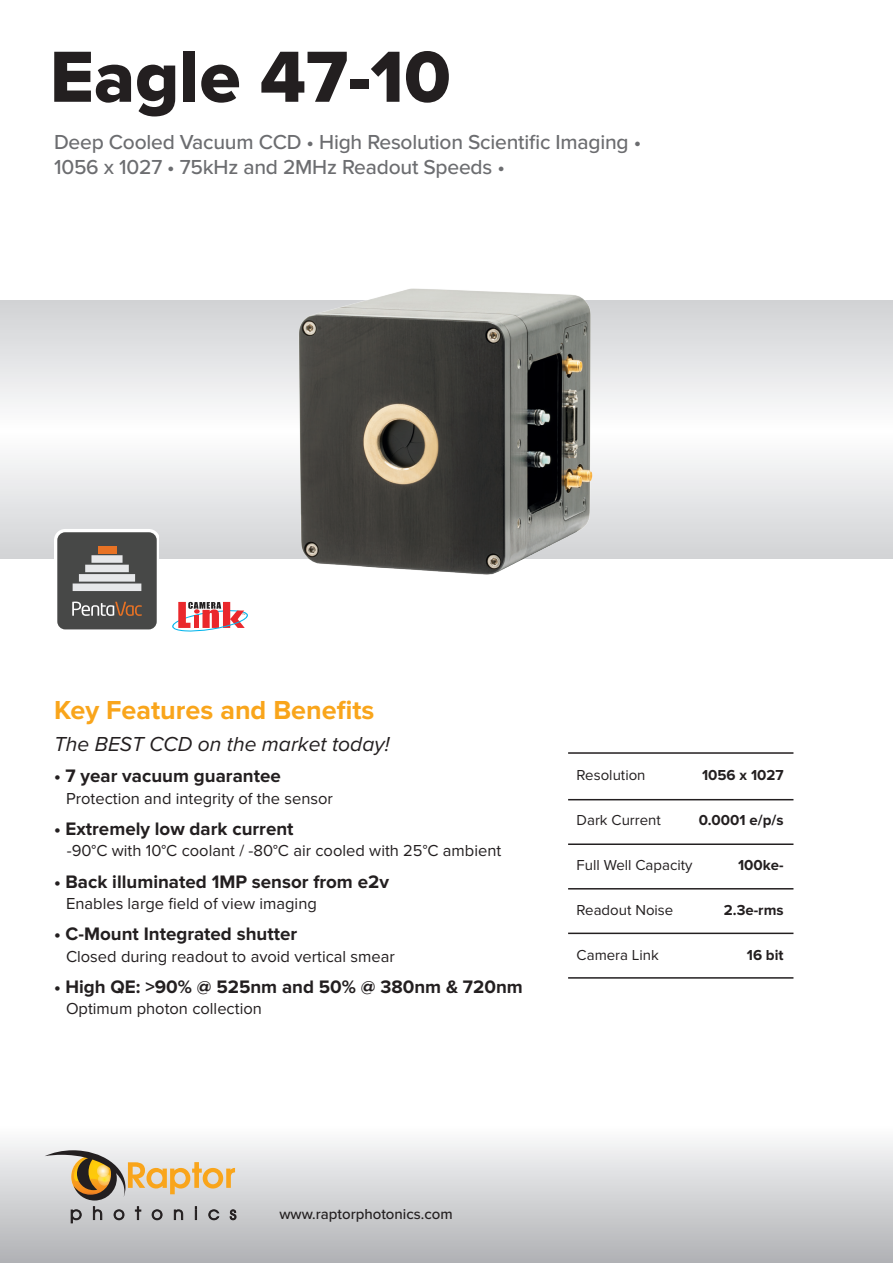
<style>
.page{position:relative;width:893px;height:1263px;background:#fff}
.page>*{position:absolute;margin:0;border:0;box-sizing:border-box;transform-origin:0 0}
.t1{font:75px "Proxima Nova Extrabld";color:#231f20}
.t2{font:700 27px "Proxima Nova";color:#f9a51b}
.t3{font:500 21px "Proxima Nova";letter-spacing:-.01em;color:#6c6d70}
.t4{font:italic 21px "Proxima Nova";color:#231f20}
.t5{font:700 18.75px "Proxima Nova";color:#231f20}
.t6{font:16.5px "Proxima Nova";color:#231f20}
.t7{font:15px "Proxima Nova";color:#231f20}
.t8{font:700 15px "Proxima Nova";color:#231f20}
.t9{font:500 15px "Proxima Nova";color:#231f20}
</style>
<div class="page">
<div style="left:0;top:1125px;width:893px;height:138px;background:linear-gradient(to bottom,#fdfdfe,#b0b1b4)"></div>
<svg style="left:0;top:300px;width:893px;height:258px"></svg>
<svg style="left:71px;top:1206px;width:165px;height:17px;background:#adadaf"></svg>
<svg style="left:45px;top:1150px;width:190px;height:50px;background:#cfbfa3"></svg>
<img style="left:292px;top:288px;width:309px;height:287px">
<hr style="left:568px;top:752px;width:225px;height:2px;background:#231f20">
<hr style="left:568px;top:799px;width:225px;height:1px;background:#231f20">
<hr style="left:568px;top:843px;width:225px;height:2px;background:#231f20">
<hr style="left:568px;top:888px;width:225px;height:1px;background:#231f20">
<hr style="left:568px;top:932px;width:225px;height:2px;background:#231f20">
<hr style="left:568px;top:977px;width:225px;height:2px;background:#231f20">
<svg style="left:54px;top:529px;width:105px;height:101px;background:#767471"></svg>
<svg style="left:172px;top:602px;width:76px;height:30px"></svg>
<p class="t1" style="left:50px;top:34px;width:403px">Eagle 47-10</p>
<p class="t3" style="left:54px;top:130px;width:589px">Deep Cooled Vacuum CCD • High Resolution Scientific Imaging •</p>
<p class="t3" style="left:54px;top:155px;width:452px">1056 x 1027 • 75kHz and 2MHz Readout Speeds •</p>
<p class="t2" style="left:54px;top:695px;width:322px">Key Features and Benefits</p>
<p class="t4" style="left:54px;top:732px;width:337px">The BEST CCD on the market today!</p>
<p class="t5" style="left:54px;top:765px;width:228px">• 7 year vacuum guarantee</p>
<p class="t6" style="left:66px;top:789px;width:269px">Protection and integrity of the sensor</p>
<p class="t5" style="left:54px;top:818px;width:241px">• Extremely low dark current</p>
<p class="t6" style="left:67px;top:841px;width:436px">-90°C with 10°C coolant / -80°C air cooled with 25°C ambient</p>
<p class="t5" style="left:54px;top:871px;width:336px">• Back illuminated 1MP sensor from e2v</p>
<p class="t6" style="left:66px;top:894px;width:252px">Enables large field of view imaging</p>
<p class="t5" style="left:54px;top:923px;width:245px">• C-Mount Integrated shutter</p>
<p class="t6" style="left:66px;top:947px;width:330px">Closed during readout to avoid vertical smear</p>
<p class="t5" style="left:54px;top:976px;width:470px">• High QE: &gt;90% @ 525nm and 50% @ 380nm &amp; 720nm</p>
<p class="t6" style="left:66px;top:999px;width:197px">Optimum photon collection</p>
<p class="t7" style="left:577px;top:766px;width:70px">Resolution</p>
<p class="t8" style="left:702px;top:766px;width:83px">1056 x 1027</p>
<p class="t7" style="left:577px;top:811px;width:86px">Dark Current</p>
<p class="t8" style="left:699px;top:811px;width:86px">0.0001 e/p/s</p>
<p class="t7" style="left:577px;top:856px;width:117px">Full Well Capacity</p>
<p class="t8" style="left:738px;top:856px;width:47px">100ke-</p>
<p class="t7" style="left:577px;top:901px;width:98px">Readout Noise</p>
<p class="t8" style="left:724px;top:901px;width:61px">2.3e-rms</p>
<p class="t7" style="left:577px;top:946px;width:84px">Camera Link</p>
<p class="t8" style="left:747px;top:946px;width:38px">16 bit</p>
<p class="t9" style="left:279px;top:1206px;width:175px">www.raptorphotonics.com</p>
</div>
